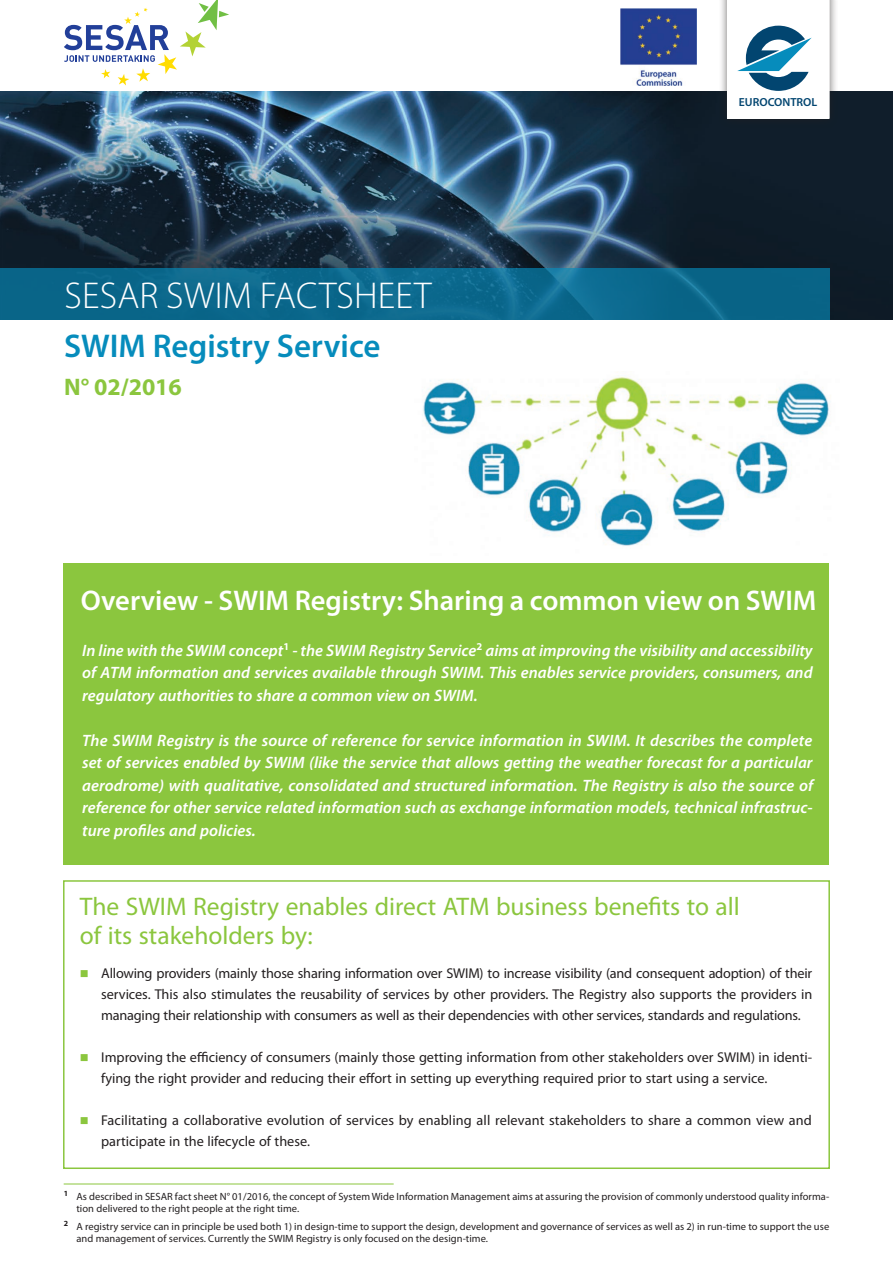
<style>
.page{position:relative;width:893px;height:1263px;background:#fff}
.page>*{position:absolute;margin:0;border:0;box-sizing:border-box;transform-origin:0 0}
.t1{font:300 37.5px "Myriad Pro";letter-spacing:.005em;color:#fff}
.t2{font:600 33px "Myriad Pro";color:#068cbc}
.t3{font:600 28.5px "Myriad Pro";color:#fff}
.t4{font:25.5px/28.5px "Myriad Pro";color:#8bc63e}
.t5{font:700 24px "Myriad Pro";color:#8bc63e}
.t6{font:italic 600 16.5px/22.5px "Myriad Pro";color:#fff;text-align:justify}
.t7{font:14.25px/21px "Myriad Pro";color:#231f20}
.t8{font:600 11.7px "Myriad Pro";color:#024570}
.t9{font:10.5px/12px "Myriad Pro";letter-spacing:.005em;color:#231f20}
.s1{color:#8bc63e}
</style>
<div class="page">
<img style="left:0;top:91px;width:893px;height:228px">
<svg style="left:0;top:268px;width:829px;height:51px;background:#0b688c"></svg>
<div style="left:718px;top:0;width:120px;height:128px;background:#231f20;opacity:.7"></div>
<svg style="left:727px;top:0;width:102px;height:118px"></svg>
<svg style="left:64px;top:0;width:165px;height:86px"></svg>
<div style="left:64px;top:563px;width:765px;height:301px;background:#8bc63e"></div>
<div style="left:63px;top:880px;width:767px;height:289px;border:2px solid #8bc63e"></div>
<hr style="left:64px;top:1183px;width:330px;height:1px;background:#8bc63e">
<img style="left:423px;top:376px;width:406px;height:170px">
<img style="left:620px;top:9px;width:77px;height:76px">
<h1 class="t1" style="left:65px;top:275px;width:368px">SESAR SWIM FACTSHEET</h1>
<h2 class="t2" style="left:64px;top:328px;width:318px">SWIM Registry Service</h2>
<h3 class="t5" style="left:64px;top:373px;width:119px">N° 02/2016</h3>
<p class="t8" style="left:739px;top:96px;width:80px">EUROCONTROL</p>
<h3 class="t3" style="left:81px;top:585px;width:737px">Overview - SWIM Registry: Sharing a common view on SWIM</h3>
<p class="t6" style="left:82px;top:638px;width:732px">In line with the SWIM concept<sup>1</sup> - the SWIM Registry Service<sup>2</sup> aims at improving the visibility and accessibility of ATM information and services available through SWIM. This enables service providers, consumers, and regulatory authorities to share a common view on SWIM.</p>
<p class="t6" style="left:82px;top:728px;width:732px">The SWIM Registry is the source of reference for service information in SWIM. It describes the complete set of services enabled by SWIM (like the service that allows getting the weather forecast for a particular aerodrome) with qualitative, consolidated and structured information. The Registry is also the source of reference for other service related information such as exchange information models, technical infrastruc&shy;ture profiles and policies.</p>
<h3 class="t4" style="left:80px;top:893px;width:661px">The SWIM Registry enables direct ATM business benefits to all of its stakeholders by:</h3>
<p class="t7" style="left:101px;top:963px;width:713px;text-align:justify;text-indent:-21px"><span class="s1">■</span> Allowing providers (mainly those sharing information over SWIM) to increase visibility (and consequent adoption) of their services. This also stimulates the reusability of services by other providers. The Registry also supports the providers in managing their relationship with consumers as well as their dependencies with other services, standards and regulations.</p>
<p class="t7" style="left:101px;top:1047px;width:712px;text-indent:-21px"><span class="s1">■</span> Improving the efficiency of consumers (mainly those getting information from other stakeholders over SWIM) in identi&shy;fying the right provider and reducing their effort in setting up everything required prior to start using a service.</p>
<p class="t7" style="left:101px;top:1110px;width:712px;text-indent:-21px"><span class="s1">■</span> Facilitating a collaborative evolution of services by enabling all relevant stakeholders to share a common view and participate in the lifecycle of these.</p>
<p class="t9" style="left:76px;top:1191px;width:754px;text-indent:-13px"><sup>1</sup> As described in SESAR fact sheet N° 01/2016, the concept of System Wide Information Management aims at assuring the provision of commonly understood quality informa&shy;tion delivered to the right people at the right time.</p>
<p class="t9" style="left:76px;top:1221px;width:754px;text-indent:-13px"><sup>2</sup> A registry service can in principle be used both 1) in design-time to support the design, development and governance of services as well as 2) in run-time to support the use and management of services. Currently the SWIM Registry is only focused on the design-time.</p>
</div>
